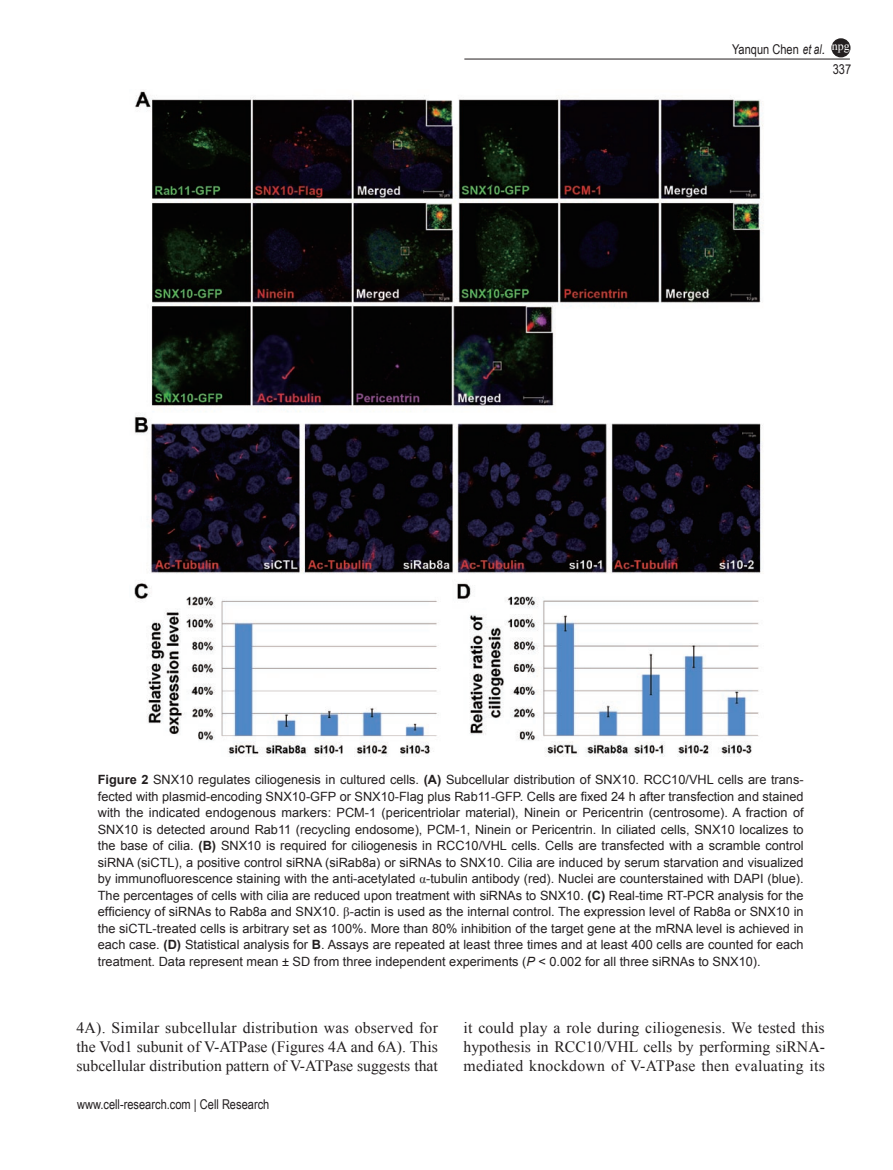
<style>
.page{position:relative;width:893px;height:1170px;background:#fff}
.page>*{position:absolute;margin:0;border:0;box-sizing:border-box;transform-origin:0 0}
.t1{font:15.75px/18.8px "Times New Roman";color:#231f20;text-align:justify}
.t2{font:13.5px "Arial Narrow";color:#231f20}
.t3{font:12.75px/16.5px "Arial";color:#231f20;text-align:justify}
.t4{font:12px "Times New Roman";color:#fff}
.s1{font-family:"Arial";font-style:italic}
.s2{font-weight:700}
.s3{font-family:"Times New Roman"}
.s4{font-style:italic}
</style>
<div class="page">
<hr style="left:464px;top:59px;width:386px;height:1px;background:#231f20">
<div style="left:832px;top:39px;width:18px;height:18px;background:#231f20;border-radius:50%"></div>
<div style="left:831px;top:38px;width:19px;height:19px;border:2px solid #231f20;border-radius:50%"></div>
<img style="left:134px;top:91px;width:630px;height:665px">
<p class="t2" style="left:732px;top:40px;width:95px">Yanqun Chen <span class="s1">et al.</span></p>
<p class="t4" style="left:832px;top:38px;width:19px">npg</p>
<p class="t2" style="left:833px;top:59px;width:20px">337</p>
<p class="t3" style="left:98px;top:771px;width:707px"><span class="s2">Figure 2</span> SNX10 regulates ciliogenesis in cultured cells. <span class="s2">(A)</span> Subcellular distribution of SNX10. RCC10/VHL cells are trans&shy;fected with plasmid-encoding SNX10-GFP or SNX10-Flag plus Rab11-GFP. Cells are fixed 24 h after transfection and stained with the indicated endogenous markers: PCM-1 (pericentriolar material), Ninein or Pericentrin (centrosome). A fraction of SNX10 is detected around Rab11 (recycling endosome), PCM-1, Ninein or Pericentrin. In ciliated cells, SNX10 localizes to the base of cilia. <span class="s2">(B)</span> SNX10 is required for ciliogenesis in RCC10/VHL cells. Cells are transfected with a scramble control siRNA (siCTL), a positive control siRNA (siRab8a) or siRNAs to SNX10. Cilia are induced by serum starvation and visualized by immunofluorescence staining with the anti-acetylated <span class="s3">α</span>-tubulin antibody (red). Nuclei are counterstained with DAPI (blue).<br>The percentages of cells with cilia are reduced upon treatment with siRNAs to SNX10. <span class="s2">(C)</span> Real-time RT-PCR analysis for the efficiency of siRNAs to Rab8a and SNX10. <span class="s3">β</span>-actin is used as the internal control. The expression level of Rab8a or SNX10 in the siCTL-treated cells is arbitrary set as 100%. More than 80% inhibition of the target gene at the mRNA level is achieved in each case. <span class="s2">(D)</span> Statistical analysis for <span class="s2">B</span>. Assays are repeated at least three times and at least 400 cells are counted for each treatment. Data represent mean ± SD from three independent experiments (<span class="s4">P</span> &lt; 0.002 for all three siRNAs to SNX10).</p>
<p class="t1" style="left:77px;top:1018px;width:363px">4A). Similar subcellular distribution was observed for the Vod1 subunit of V-ATPase (Figures 4A and 6A). This subcellular distribution pattern of V-ATPase suggests that</p>
<p class="t1" style="left:463px;top:1018px;width:363px">it could play a role during ciliogenesis. We tested this hypothesis in RCC10/VHL cells by performing siRNA&shy;mediated knockdown of V-ATPase then evaluating its</p>
<p class="t2" style="left:77px;top:1094px;width:194px">www.cell-research.com | Cell Research</p>
</div>
